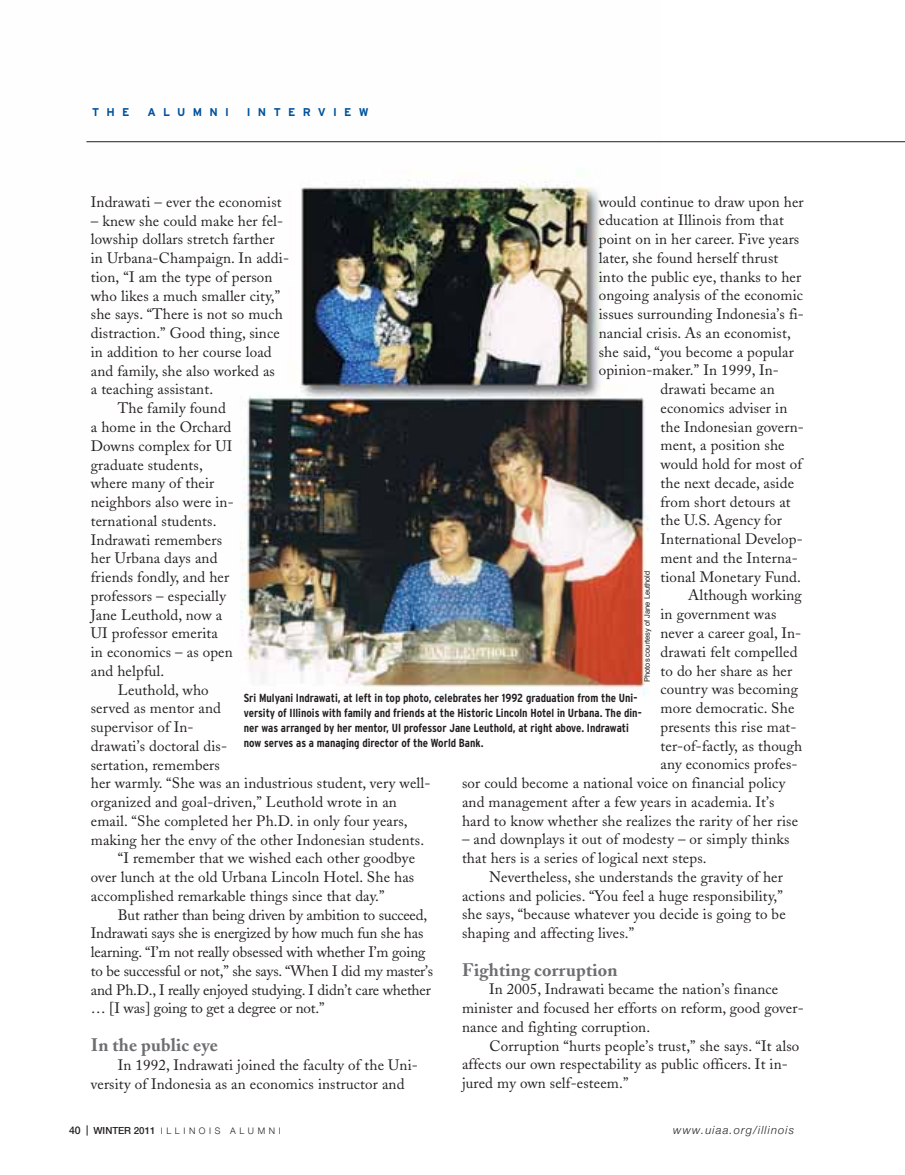
<style>
.page{position:relative;width:905px;height:1175px;background:#fff}
.page>*{position:absolute;margin:0;border:0;box-sizing:border-box;transform-origin:0 0}
.t1{font:700 18px "Adobe Caslon";letter-spacing:.01em;color:#6d6e71}
.t2{font:15px/18.8px "Adobe Caslon";letter-spacing:.01em;color:#231f20}
.t3{font:15px "Adobe Caslon";letter-spacing:-.01em;color:#231f20}
.t4{font:700 condensed 11.7px/15px "Interstate";color:#231f20}
.t5{font:italic 300 11.25px "Helvetica Neue";letter-spacing:.1em;color:#231f20}
.t6{font:700 11.25px "Interstate";letter-spacing:.65em;color:#00529c}
.t7{font:300 9px "Helvetica Neue";letter-spacing:.4em;color:#231f20}
.t8{font:7.5px "Helvetica";color:#231f20}
.s1{font-weight:500;font-size:10.5px}
.s2{font-weight:500;font-size:9.75px}
</style>
<div class="page">
<img style="left:86px;top:142px;width:575px;height:553px">
<hr style="left:86px;top:141px;width:818px;height:1px;background:#231f20">
<p class="t6" style="left:92px;top:105px;width:39px">THE</p>
<p class="t6" style="left:147px;top:105px;width:83px">ALUMNI</p>
<p class="t6" style="left:247px;top:105px;width:123px">INTERVIEW</p>
<p class="t2" style="left:599px;top:192px;width:206px">would continue to draw upon her</p>
<p class="t2" style="left:599px;top:211px;width:186px">education at Illinois from that</p>
<p class="t2" style="left:599px;top:230px;width:202px">point on in her career. Five years</p>
<p class="t2" style="left:599px;top:248px;width:181px">later, she found herself thrust</p>
<p class="t2" style="left:599px;top:267px;width:204px">into the public eye, thanks to her</p>
<p class="t2" style="left:599px;top:286px;width:206px">ongoing analysis of the economic</p>
<p class="t2" style="left:599px;top:305px;width:207px">issues surrounding Indonesia’s fi-</p>
<p class="t2" style="left:599px;top:323px;width:193px">nancial crisis. As an economist,</p>
<p class="t2" style="left:599px;top:342px;width:197px">she said, “you become a popular</p>
<p class="t2" style="left:599px;top:361px;width:181px">opinion-maker.” In 1999, In-</p>
<p class="t2" style="left:660px;top:380px;width:116px">drawati became an</p>
<p class="t2" style="left:660px;top:398px;width:128px">economics adviser in</p>
<p class="t2" style="left:660px;top:417px;width:145px">the Indonesian govern-</p>
<p class="t2" style="left:660px;top:436px;width:126px">ment, a position she</p>
<p class="t2" style="left:660px;top:455px;width:143px">would hold for most of</p>
<p class="t2" style="left:660px;top:473px;width:135px">the next decade, aside</p>
<p class="t2" style="left:660px;top:492px;width:132px">from short detours at</p>
<p class="t2" style="left:660px;top:511px;width:123px">the U.S. Agency for</p>
<p class="t2" style="left:660px;top:530px;width:144px">International Develop-</p>
<p class="t2" style="left:660px;top:548px;width:139px">ment and the Interna-</p>
<p class="t2" style="left:660px;top:567px;width:142px">tional Monetary Fund.</p>
<p class="t2" style="left:688px;top:586px;width:115px">Although working</p>
<p class="t2" style="left:660px;top:605px;width:117px">in government was</p>
<p class="t2" style="left:660px;top:623px;width:142px">never a career goal, In-</p>
<p class="t2" style="left:660px;top:642px;width:138px">drawati felt compelled</p>
<p class="t2" style="left:660px;top:661px;width:133px">to do her share as her</p>
<p class="t2" style="left:660px;top:680px;width:139px">country was becoming</p>
<p class="t2" style="left:660px;top:698px;width:135px">more democratic. She</p>
<p class="t2" style="left:660px;top:717px;width:138px">presents this rise mat-</p>
<p class="t2" style="left:660px;top:736px;width:143px">ter-of-factly, as though</p>
<p class="t2" style="left:660px;top:755px;width:138px">any economics profes-</p>
<p class="t2" style="left:462px;top:773px;width:325px">sor could become a national voice on financial policy</p>
<p class="t2" style="left:462px;top:792px;width:314px">and management after a few years in academia. It’s</p>
<p class="t2" style="left:462px;top:811px;width:337px">hard to know whether she realizes the rarity of her rise</p>
<p class="t2" style="left:462px;top:830px;width:329px">– and downplays it out of modesty – or simply thinks that hers is a series of logical next steps.</p>
<p class="t2" style="left:462px;top:867px;width:325px;text-indent:27px">Nevertheless, she understands the gravity of her actions and policies. “You feel a huge responsibility,” she says, “because whatever you decide is going to be shaping and affecting lives.”</p>
<p class="t1" style="left:462px;top:958px;width:157px">Fighting corruption</p>
<p class="t2" style="left:462px;top:980px;width:343px;text-indent:27px">In 2005, Indrawati became the nation’s finance minister and focused her efforts on reform, good gover&shy;nance and fighting corruption.</p>
<p class="t2" style="left:462px;top:1036px;width:339px;text-indent:28px">Corruption “hurts people’s trust,” she says. “It also affects our own respectability as public officers. It in&shy;jured my own self-esteem.”</p>
<p class="t2" style="left:91px;top:193px;width:192px">Indrawati – ever the economist</p>
<p class="t2" style="left:91px;top:211px;width:194px">– knew she could make her fel-</p>
<p class="t2" style="left:91px;top:230px;width:185px">lowship dollars stretch farther</p>
<p class="t2" style="left:91px;top:249px;width:200px">in Urbana-Champaign. In addi-</p>
<p class="t2" style="left:91px;top:268px;width:183px">tion, “I am the type of person</p>
<p class="t2" style="left:91px;top:286px;width:191px">who likes a much smaller city,”</p>
<p class="t2" style="left:91px;top:305px;width:193px">she says. “There is not so much</p>
<p class="t2" style="left:91px;top:324px;width:190px">distraction.” Good thing, since</p>
<p class="t2" style="left:91px;top:343px;width:182px">in addition to her course load</p>
<p class="t2" style="left:91px;top:361px;width:186px">and family, she also worked as</p>
<p class="t2" style="left:91px;top:380px;width:124px">a teaching assistant.</p>
<p class="t2" style="left:118px;top:399px;width:109px">The family found</p>
<p class="t2" style="left:91px;top:418px;width:142px">a home in the Orchard</p>
<p class="t2" style="left:91px;top:436px;width:143px">Downs complex for UI</p>
<p class="t2" style="left:91px;top:455px;width:113px">graduate students,</p>
<p class="t2" style="left:91px;top:474px;width:125px">where many of their</p>
<p class="t2" style="left:91px;top:493px;width:144px">neighbors also were in-</p>
<p class="t2" style="left:91px;top:511px;width:127px">ternational students.</p>
<p class="t2" style="left:91px;top:530px;width:133px">Indrawati remembers</p>
<p class="t2" style="left:91px;top:549px;width:128px">her Urbana days and</p>
<p class="t2" style="left:91px;top:568px;width:140px">friends fondly, and her</p>
<p class="t2" style="left:91px;top:586px;width:137px">professors – especially</p>
<p class="t2" style="left:91px;top:605px;width:133px">Jane Leuthold, now a</p>
<p class="t2" style="left:91px;top:624px;width:129px">UI professor emerita</p>
<p class="t2" style="left:91px;top:643px;width:143px">in economics – as open</p>
<p class="t2" style="left:91px;top:661px;width:75px">and helpful.</p>
<p class="t2" style="left:118px;top:680px;width:92px">Leuthold, who</p>
<p class="t2" style="left:91px;top:699px;width:132px">served as mentor and</p>
<p class="t2" style="left:91px;top:718px;width:104px">supervisor of In-</p>
<p class="t2" style="left:91px;top:736px;width:138px">drawati’s doctoral dis-</p>
<p class="t2" style="left:91px;top:755px;width:131px">sertation, remembers</p>
<p class="t2" style="left:91px;top:774px;width:341px">her warmly. “She was an industrious student, very well-</p>
<p class="t2" style="left:91px;top:793px;width:307px">organized and goal-driven,” Leuthold wrote in an</p>
<p class="t2" style="left:91px;top:811px;width:318px">email. “She completed her Ph.D. in only four years,</p>
<p class="t2" style="left:91px;top:830px;width:335px">making her the envy of the other Indonesian students.</p>
<p class="t2" style="left:118px;top:849px;width:299px">“I remember that we wished each other goodbye</p>
<p class="t2" style="left:91px;top:868px;width:325px">over lunch at the old Urbana Lincoln Hotel. She has</p>
<p class="t2" style="left:91px;top:886px;width:295px">accomplished remarkable things since that day.”</p>
<p class="t3" style="left:118px;top:905px;width:311px">But rather than being driven by ambition to succeed,</p>
<p class="t3" style="left:91px;top:924px;width:334px">Indrawati says she is energized by how much fun she has</p>
<p class="t3" style="left:91px;top:943px;width:336px">learning. “I’m not really obsessed with whether I’m going</p>
<p class="t3" style="left:91px;top:962px;width:344px">to be successful or not,” she says. “When I did my master’s</p>
<p class="t3" style="left:91px;top:980px;width:341px">and Ph.D., I really enjoyed studying. I didn’t care whether</p>
<p class="t3" style="left:91px;top:999px;width:235px">… [I was] going to get a degree or not.”</p>
<p class="t1" style="left:91px;top:1034px;width:129px">In the public eye</p>
<p class="t2" style="left:91px;top:1055px;width:328px;text-indent:27px">In 1992, Indrawati joined the faculty of the Uni&shy;versity of Indonesia as an economics instructor and</p>
<p class="t8" style="left:641px;top:682px;width:113px;rotate:-90deg">Photos courtesy of Jane Leuthold</p>
<p class="t4" style="left:244px;top:690px;width:399px">Sri Mulyani Indrawati, at left in top photo, celebrates her 1992 graduation from the Uni&shy;versity of Illinois with family and friends at the Historic Lincoln Hotel in Urbana. The din&shy;ner was arranged by her mentor, UI professor Jane Leuthold, at right above. Indrawati now serves as a managing director of the World Bank.</p>
<p class="t7" style="left:69px;top:1125px;width:213px"><span class="s1">40</span> <span class="s2">WINTER2011</span> ILLINOIS ALUMNI</p>
<p class="t5" style="left:673px;top:1123px;width:122px">www.uiaa.org/illinois</p>
</div>
